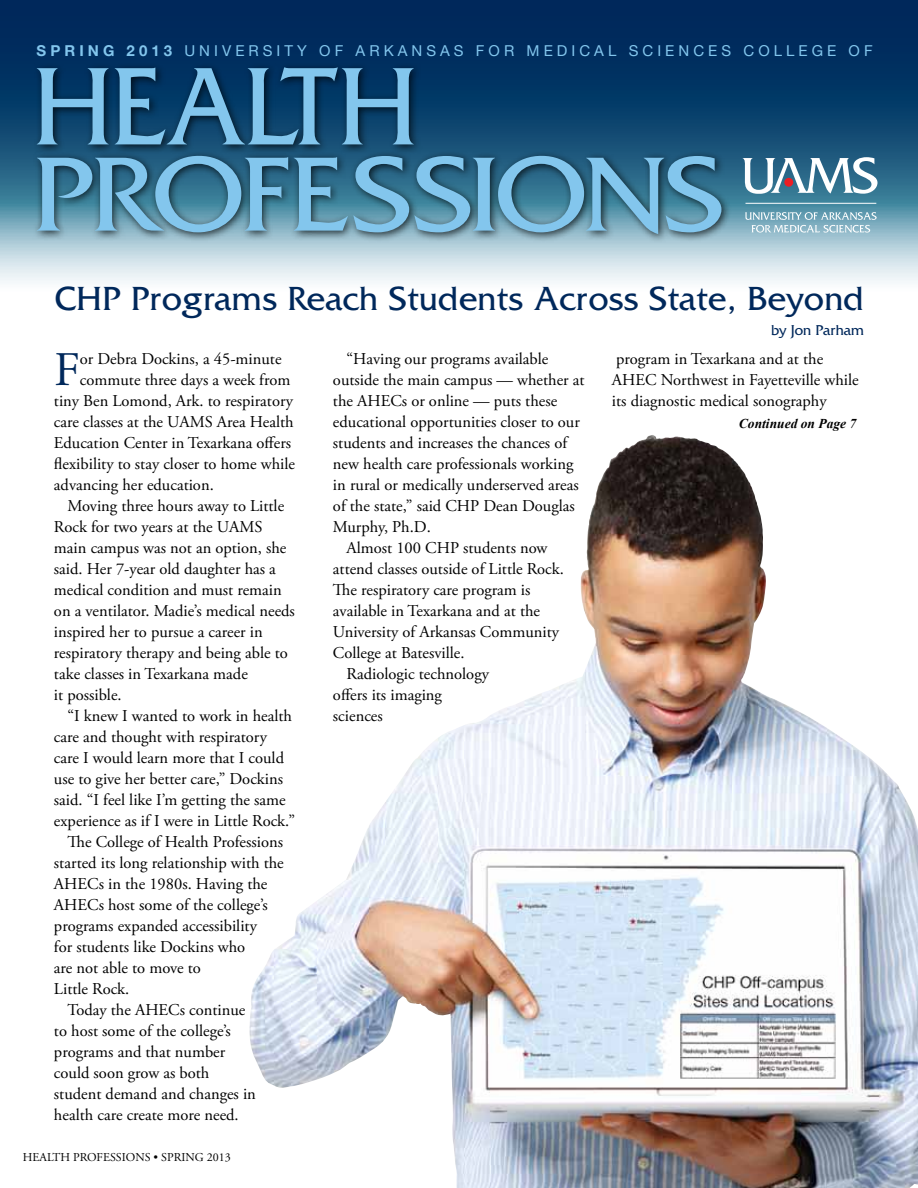
<style>
.page{position:relative;width:918px;height:1188px;background:#fff}
.page>*{position:absolute;margin:0;border:0;box-sizing:border-box;transform-origin:0 0}
.t1{font:115.8px "Friz Quadrata Std";letter-spacing:-.02em;color:#83c6ed;scale:.95 1}
.t2{font:110.7px "Friz Quadrata Std";letter-spacing:-.02em;color:#83c6ed;scale:1.06 1}
.t3{font:48.15px "Adobe Garamond Pro";color:#00285b}
.t4{font:35.1px "Friz Quadrata Std";letter-spacing:.01em;color:#00285b}
.t5{font:16.5px/21px "Adobe Garamond Pro";color:#000}
.t6{font:15px "Helvetica Neue";letter-spacing:.27em;color:#83c6ed}
.t7{font:15px "Friz Quadrata Std";color:#00285b}
.t8{font:italic 700 13.5px "Times New Roman";color:#000}
.t9{font:12px "Adobe Garamond Pro";color:#000}
.s1{font-weight:700}
</style>
<div class="page">
<svg style="left:0;top:0;width:918px;height:283px;background:#3c6488"></svg>
<div style="left:32px;top:62px;width:391px;height:93px;background:#000;opacity:.75"></div>
<svg style="left:743px;top:157px;width:135px;height:37px"></svg>
<div style="left:784px;top:178px;width:9px;height:9px;background:#ed1d24;border-radius:50%"></div>
<svg style="left:745px;top:212px;width:132px;height:21px;background:#96bccb"></svg>
<hr style="left:746px;top:203px;width:130px;height:1px;background:#fff">
<div style="left:32px;top:150px;width:699px;height:94px;background:#000;opacity:.75"></div>
<img style="left:249px;top:436px;width:669px;height:752px">
<p class="t6" style="left:37px;top:42px;width:838px"><span class="s1">SPRING 2013</span> UNIVERSITY OF ARKANSAS FOR MEDICAL SCIENCES COLLEGE OF</p>
<h1 class="t1" style="left:33px;top:42px;width:406px">HEALTH</h1>
<h2 class="t2" style="left:32px;top:133px;width:656px">PROFESSIONS</h2>
<h3 class="t4" style="left:55px;top:279px;width:810px">CHP Programs Reach Students Across State, Beyond</h3>
<p class="t7" style="left:771px;top:322px;width:94px">by Jon Parham</p>
<h3 class="t3" style="left:54px;top:341px;width:27px">F</h3>
<p class="t5" style="left:80px;top:349px;width:203px">or Debra Dockins, a 45-minute</p>
<p class="t5" style="left:80px;top:370px;width:212px">commute three days a week from</p>
<p class="t5" style="left:54px;top:391px;width:241px">tiny Ben Lomond, Ark. to respiratory</p>
<p class="t5" style="left:54px;top:412px;width:241px">care classes at the UAMS Area Health</p>
<p class="t5" style="left:54px;top:433px;width:239px">Education Center in Texarkana offers</p>
<p class="t5" style="left:54px;top:454px;width:243px">flexibility to stay closer to home while</p>
<p class="t5" style="left:54px;top:475px;width:161px">advancing her education.</p>
<p class="t5" style="left:67px;top:496px;width:218px">Moving three hours away to Little</p>
<p class="t5" style="left:54px;top:517px;width:210px">Rock for two years at the UAMS</p>
<p class="t5" style="left:54px;top:538px;width:234px">main campus was not an option, she</p>
<p class="t5" style="left:54px;top:559px;width:223px">said. Her 7-year old daughter has a</p>
<p class="t5" style="left:54px;top:580px;width:229px">medical condition and must remain</p>
<p class="t5" style="left:54px;top:601px;width:242px">on a ventilator. Madie’s medical needs</p>
<p class="t5" style="left:54px;top:622px;width:210px">inspired her to pursue a career in</p>
<p class="t5" style="left:54px;top:643px;width:235px">respiratory therapy and being able to</p>
<p class="t5" style="left:54px;top:664px;width:195px">take classes in Texarkana made</p>
<p class="t5" style="left:54px;top:685px;width:69px">it possible.</p>
<p class="t5" style="left:67px;top:706px;width:226px">“I knew I wanted to work in health</p>
<p class="t5" style="left:54px;top:727px;width:214px">care and thought with respiratory</p>
<p class="t5" style="left:54px;top:748px;width:232px">care I would learn more that I could</p>
<p class="t5" style="left:54px;top:769px;width:231px">use to give her better care,” Dockins</p>
<p class="t5" style="left:54px;top:790px;width:233px">said. “I feel like I’m getting the same</p>
<p class="t5" style="left:54px;top:811px;width:243px">experience as if I were in Little Rock.”</p>
<p class="t5" style="left:67px;top:832px;width:217px">The College of Health Professions</p>
<p class="t5" style="left:54px;top:853px;width:231px">started its long relationship with the</p>
<p class="t5" style="left:54px;top:874px;width:215px">AHECs in the 1980s. Having the</p>
<p class="t5" style="left:54px;top:895px;width:215px">AHECs host some of the college’s</p>
<p class="t5" style="left:54px;top:916px;width:204px">programs expanded accessibility</p>
<p class="t5" style="left:54px;top:937px;width:193px">for students like Dockins who</p>
<p class="t5" style="left:54px;top:958px;width:148px">are not able to move to</p>
<p class="t5" style="left:54px;top:979px;width:77px">Little Rock.</p>
<p class="t5" style="left:67px;top:1000px;width:179px">Today the AHECs continue</p>
<p class="t5" style="left:54px;top:1021px;width:178px">to host some of the college’s</p>
<p class="t5" style="left:54px;top:1042px;width:173px">programs and that number</p>
<p class="t5" style="left:54px;top:1063px;width:157px">could soon grow as both</p>
<p class="t5" style="left:54px;top:1084px;width:203px">student demand and changes in</p>
<p class="t5" style="left:54px;top:1105px;width:186px">health care create more need.</p>
<p class="t9" style="left:23px;top:1150px;width:209px">HEALTH PROFESSIONS • SPRING 2013</p>
<p class="t5" style="left:346px;top:349px;width:204px">“Having our programs available</p>
<p class="t5" style="left:333px;top:370px;width:253px">outside the main campus — whether at</p>
<p class="t5" style="left:333px;top:391px;width:226px">the AHECs or online — puts these</p>
<p class="t5" style="left:333px;top:412px;width:248px">educational opportunities closer to our</p>
<p class="t5" style="left:333px;top:433px;width:236px">students and increases the chances of</p>
<p class="t5" style="left:333px;top:454px;width:242px">new health care professionals working</p>
<p class="t5" style="left:333px;top:475px;width:247px">in rural or medically underserved areas</p>
<p class="t5" style="left:333px;top:496px;width:243px">of the state,” said CHP Dean Douglas</p>
<p class="t5" style="left:333px;top:517px;width:99px">Murphy, Ph.D.</p>
<p class="t5" style="left:346px;top:538px;width:203px">Almost 100 CHP students now</p>
<p class="t5" style="left:333px;top:559px;width:232px">attend classes outside of Little Rock.</p>
<p class="t5" style="left:333px;top:580px;width:199px">The respiratory care program is</p>
<p class="t5" style="left:333px;top:601px;width:209px">available in Texarkana and at the</p>
<p class="t5" style="left:333px;top:622px;width:228px">University of Arkansas Community</p>
<p class="t5" style="left:333px;top:643px;width:133px">College at Batesville.</p>
<p class="t5" style="left:346px;top:664px;width:144px">Radiologic technology</p>
<p class="t5" style="left:333px;top:685px;width:110px">offers its imaging</p>
<p class="t5" style="left:333px;top:706px;width:51px">sciences</p>
<p class="t5" style="left:612px;top:349px;width:248px">program in Texarkana and at the<br>AHEC Northwest in Fayetteville while its diagnostic medical sonography</p>
<p class="t8" style="left:739px;top:414px;width:119px">Continued on Page 7</p>
</div>
